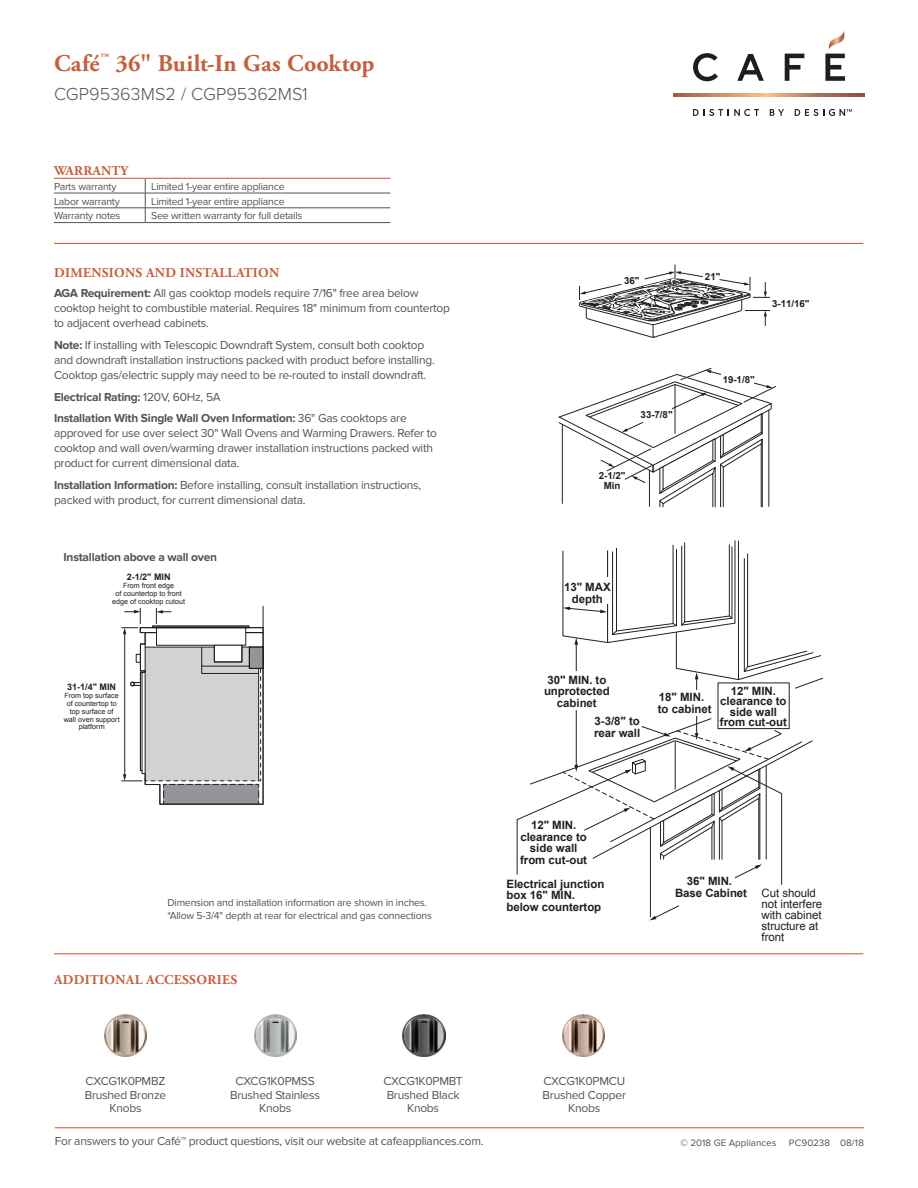
<style>
.page{position:relative;width:918px;height:1188px;background:#fff}
.page>*{position:absolute;margin:0;border:0;box-sizing:border-box;transform-origin:0 0}
.t1{font:700 24px "Adobe Garamond Pro";letter-spacing:.01em;color:#c5603e}
.t2{font:300 18px "Proxima Nova";letter-spacing:.005em;color:#535355}
.t3{font:700 13.5px "Adobe Garamond Pro";letter-spacing:.025em;color:#c5603e}
.t4{font:700 13.2px "Arial";color:#231f20}
.t5{font:12px/13.5px "Proxima Nova";letter-spacing:-.02em;color:#535355;text-align:center}
.t6{font:700 12px/21.8px "Proxima Nova";letter-spacing:-.02em;color:#535355}
.t7{font:700 11.55px/11.4px "Arial";letter-spacing:-.005em;color:#231f20;text-align:center}
.t8{font:11.55px/11.1px "Arial";letter-spacing:-.005em;color:#231f20}
.t9{font:10.5px/13.5px "Proxima Nova";letter-spacing:-.02em;color:#535355}
.t10{font:700 9.75px/9.8px "Arial";letter-spacing:-.005em;color:#231f20;text-align:center}
.t11{font:9.75px "Proxima Nova";letter-spacing:.005em;color:#535355}
.t12{font:700 9px "Arial";color:#231f20}
.t13{font:7.2px/7.8px "Arial";color:#231f20;text-align:center}
.s1{font-weight:700}
.s2{font-weight:400}
</style>
<div class="page">
<svg style="left:693px;top:109px;width:66px;height:7px"></svg>
<svg style="left:770px;top:109px;width:14px;height:7px"></svg>
<svg style="left:795px;top:109px;width:57px;height:7px"></svg>
<svg style="left:674px;top:94px;width:191px;height:2px"></svg>
<svg style="left:693px;top:53px;width:25px;height:28px"></svg>
<svg style="left:737px;top:54px;width:27px;height:27px"></svg>
<svg style="left:785px;top:54px;width:19px;height:27px"></svg>
<svg style="left:825px;top:31px;width:20px;height:50px"></svg>
<svg style="left:558px;top:368px;width:218px;height:140px"></svg>
<div style="left:721px;top:371px;width:33px;height:16px;background:#fff"></div>
<div style="left:644px;top:405px;width:28px;height:18px;background:#fff"></div>
<svg style="left:579px;top:265px;width:191px;height:73px"></svg>
<svg style="left:517px;top:540px;width:306px;height:380px"></svg>
<div style="left:566px;top:671px;width:24px;height:39px;background:#fff"></div>
<div style="left:691px;top:691px;width:11px;height:25px;background:#fff"></div>
<div style="left:679px;top:874px;width:56px;height:32px;background:#fff"></div>
<div style="left:593px;top:577px;width:17px;height:27px;background:#fff"></div>
<hr style="left:54px;top:243px;width:809px;height:1px;background:#c8502c">
<hr style="left:55px;top:1127px;width:809px;height:1px;background:#c8502c">
<hr style="left:54px;top:193px;width:91px;height:1px;background:#535355">
<hr style="left:145px;top:193px;width:245px;height:1px;background:#535355">
<hr style="left:54px;top:208px;width:91px;height:1px;background:#535355">
<hr style="left:145px;top:208px;width:245px;height:1px;background:#535355">
<svg style="left:145px;top:179px;width:1px;height:43px"></svg>
<hr style="left:54px;top:222px;width:91px;height:1px;background:#535355">
<hr style="left:145px;top:222px;width:245px;height:1px;background:#535355">
<hr style="left:54px;top:178px;width:91px;height:1px;background:#c8502c">
<hr style="left:145px;top:178px;width:245px;height:1px;background:#c8502c">
<hr style="left:54px;top:953px;width:809px;height:1px;background:#c8502c">
<hr style="left:263px;top:606px;width:1px;height:198px;background:#231f20">
<svg style="left:122px;top:608px;width:142px;height:197px"></svg>
<img style="left:563px;top:1015px;width:42px;height:42px">
<img style="left:403px;top:1015px;width:42px;height:42px">
<img style="left:254px;top:1015px;width:42px;height:42px">
<img style="left:104px;top:1015px;width:42px;height:42px">
<h1 class="t1" style="left:54px;top:50px;width:322px">Café<sup>™</sup> 36" Built-In Gas Cooktop</h1>
<h2 class="t2" style="left:54px;top:84px;width:255px">CGP95363MS2 / CGP95362MS1</h2>
<p class="t3" style="left:54px;top:163px;width:76px">WARRANTY</p>
<p class="t9" style="left:54px;top:180px;width:64px">Parts warranty</p>
<p class="t9" style="left:151px;top:180px;width:135px">Limited 1-year entire appliance</p>
<p class="t9" style="left:54px;top:194px;width:67px">Labor warranty</p>
<p class="t9" style="left:151px;top:194px;width:135px">Limited 1-year entire appliance</p>
<p class="t9" style="left:54px;top:209px;width:68px">Warranty notes</p>
<p class="t9" style="left:151px;top:209px;width:153px">See written warranty for full details</p>
<p class="t3" style="left:54px;top:264px;width:227px">DIMENSIONS AND INSTALLATION</p>
<p class="t5" style="left:54px;top:286px;width:397px;line-height:15px;text-align:left"><span class="s1">AGA Requirement:</span> All gas cooktop models require 7/16" free area below cooktop height to combustible material. Requires 18" minimum from countertop to adjacent overhead cabinets.</p>
<p class="t5" style="left:54px;top:338px;width:382px;line-height:15px;text-align:left"><span class="s1">Note:</span> If installing with Telescopic Downdraft System, consult both cooktop and downdraft installation instructions packed with product before installing.<br>Cooktop gas/electric supply may need to be re-routed to install downdraft.</p>
<p class="t6" style="left:54px;top:386px;width:354px">Electrical Rating: <span class="s2">120V, 60Hz, 5A<br></span>Installation With Single Wall Oven Information: <span class="s2">36" Gas cooktops are</span></p>
<p class="t5" style="left:54px;top:426px;width:385px;line-height:15px;text-align:left">approved for use over select 30" Wall Ovens and Warming Drawers. Refer to cooktop and wall oven/warming drawer installation instructions packed with product for current dimensional data.</p>
<p class="t5" style="left:54px;top:478px;width:369px;line-height:15px;text-align:left"><span class="s1">Installation Information:</span> Before installing, consult installation instructions, packed with product, for current dimensional data.</p>
<p class="t4" style="left:85px;top:549px;width:241px">INSTALLATION ABOVE A WALL OVEN</p>
<p class="t6" style="left:64px;top:547px;width:155px">Installation above a wall oven</p>
<p class="t12" style="left:127px;top:571px;width:45px">2-1/2" MIN</p>
<p class="t13" style="left:112px;top:582px;width:74px">From front edge<br>of countertop to front edge of cooktop cutout</p>
<p class="t12" style="left:67px;top:681px;width:50px">31-1/4" MIN</p>
<p class="t13" style="left:64px;top:692px;width:58px">From top surface of countertop to top surface of wall oven support platform</p>
<p class="t9" style="left:167px;top:896px;width:266px">Dimension and installation information are shown in inches. *Allow 5-3/4" depth at rear for electrical and gas connections</p>
<p class="t3" style="left:54px;top:972px;width:185px">ADDITIONAL ACCESSORIES</p>
<p class="t10" style="left:624px;top:276px;width:17px">36"</p>
<p class="t10" style="left:641px;top:410px;width:34px">33-7/8"</p>
<p class="t10" style="left:599px;top:471px;width:28px">2-1/2"<br>Min</p>
<p class="t10" style="left:705px;top:272px;width:17px">21"</p>
<p class="t10" style="left:772px;top:299px;width:39px">3-11/16"</p>
<p class="t10" style="left:723px;top:375px;width:34px">19-1/8"</p>
<p class="t7" style="left:564px;top:582px;width:48px">13" MAX depth</p>
<p class="t7" style="left:544px;top:674px;width:67px">30" MIN. to unprotected cabinet</p>
<p class="t7" style="left:720px;top:686px;width:68px;line-height:10.2px">12" MIN. clearance to side wall from cut-out</p>
<p class="t7" style="left:658px;top:692px;width:55px;text-align:left">18" MIN. to cabinet</p>
<p class="t7" style="left:594px;top:716px;width:48px;text-align:left">3-3/8" to rear wall</p>
<p class="t7" style="left:520px;top:820px;width:68px">12" MIN. clearance to side wall from cut-out</p>
<p class="t7" style="left:675px;top:876px;width:74px">36" MIN.<br>Base Cabinet</p>
<p class="t7" style="left:507px;top:879px;width:99px;text-align:left">Electrical junction box 16" MIN. below countertop</p>
<p class="t8" style="left:762px;top:888px;width:62px">Cut should not interfere with cabinet structure at front</p>
<p class="t5" style="left:85px;top:1075px;width:83px">CXCG1K0PMBZ<br>Brushed Bronze<br>Knobs</p>
<p class="t5" style="left:230px;top:1075px;width:91px">CXCG1K0PMSS<br>Brushed Stainless<br>Knobs</p>
<p class="t5" style="left:383px;top:1075px;width:81px">CXCG1K0PMBT<br>Brushed Black<br>Knobs</p>
<p class="t5" style="left:543px;top:1075px;width:85px">CXCG1K0PMCU<br>Brushed Copper<br>Knobs</p>
<p class="t5" style="left:55px;top:1134px;width:430px">For answers to your Café™ product questions, visit our website at cafeappliances.com.</p>
<p class="t11" style="left:681px;top:1137px;width:97px">© 2018 GE Appliances</p>
<p class="t11" style="left:789px;top:1137px;width:77px">PC90238 08/18</p>
</div>
